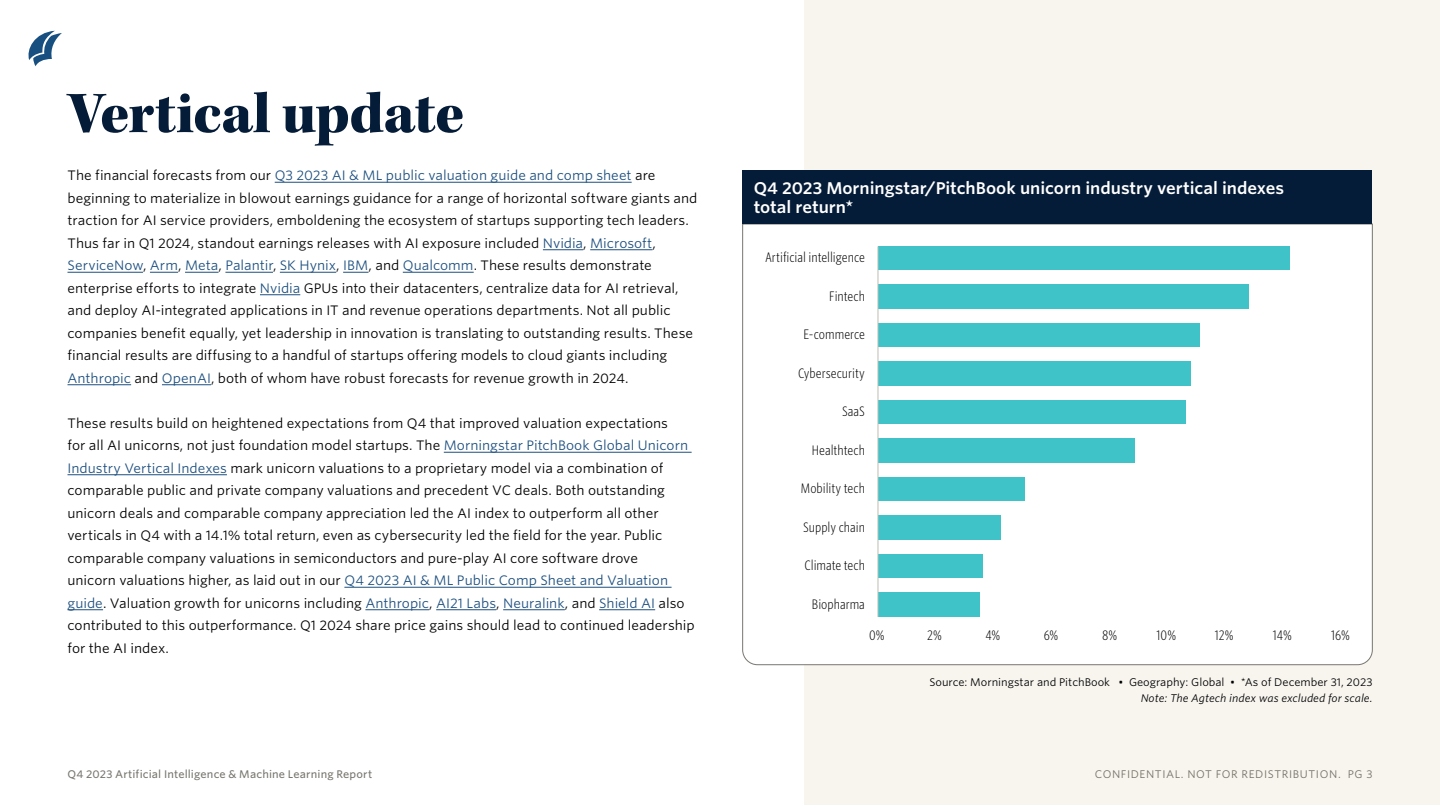
<style>
.page{position:relative;width:1440px;height:810px;background:#fff}
.page>*{position:absolute;margin:0;border:0;box-sizing:border-box;transform-origin:0 0}
.ETR_H1{font:60px "Kepler Std Black Subh";letter-spacing:-.005em;color:#051c38}
.ETR_Chart_title{font:600 16.25px/18.8px "Whitney S Sm";letter-spacing:-.005em;color:#fff}
.ETR_Body_copy{font:13.12px/22.5px "Whitney S Sm";color:#000}
.t1{font:300 13.12px "Whitney Cond S Sm";color:#000}
.ETR_Source_tag{font:10.62px "Whitney S Sm";color:#000}
.t2{font:500 10.62px "Whitney S Sm";letter-spacing:.01em;color:#78766f}
.ETR_Source_tag-2{font:italic 10.62px "Whitney S Sm";color:#000}
.t3{font:10.62px "Whitney S Sm";letter-spacing:.055em;color:#78766f}
.s1{color:#1d5080}
</style>
<div class="page">
<svg style="left:28px;top:31px;width:34px;height:35px"></svg>
<hr style="left:275px;top:182px;width:357px;height:1px;background:#1d5080">
<hr style="left:543px;top:250px;width:40px;height:1px;background:#1d5080">
<hr style="left:590px;top:250px;width:63px;height:1px;background:#1d5080">
<hr style="left:68px;top:272px;width:75px;height:1px;background:#1d5080">
<svg style="left:150px;top:272px;width:28px;height:1px"></svg>
<hr style="left:185px;top:272px;width:34px;height:1px;background:#1d5080">
<hr style="left:225px;top:272px;width:48px;height:1px;background:#1d5080">
<hr style="left:280px;top:272px;width:56px;height:1px;background:#1d5080">
<svg style="left:343px;top:272px;width:26px;height:1px"></svg>
<hr style="left:403px;top:272px;width:71px;height:1px;background:#1d5080">
<hr style="left:260px;top:295px;width:40px;height:1px;background:#1d5080">
<hr style="left:68px;top:385px;width:63px;height:1px;background:#1d5080">
<hr style="left:162px;top:385px;width:49px;height:1px;background:#1d5080">
<hr style="left:444px;top:452px;width:248px;height:1px;background:#1d5080">
<hr style="left:68px;top:475px;width:159px;height:1px;background:#1d5080">
<hr style="left:344px;top:587px;width:328px;height:1px;background:#1d5080">
<hr style="left:68px;top:610px;width:35px;height:1px;background:#1d5080">
<hr style="left:365px;top:610px;width:64px;height:1px;background:#1d5080">
<hr style="left:436px;top:610px;width:60px;height:1px;background:#1d5080">
<hr style="left:503px;top:610px;width:62px;height:1px;background:#1d5080">
<hr style="left:599px;top:610px;width:56px;height:1px;background:#1d5080">
<div style="left:804px;top:0;width:636px;height:805px;background:#f8f5ef"></div>
<div style="left:742px;top:224px;width:631px;height:441px;background:#fff"></div>
<div style="left:742px;top:170px;width:630px;height:54px;background:#051c38"></div>
<div style="left:878px;top:246px;width:412px;height:24px;background:#40c2c9"></div>
<div style="left:878px;top:284px;width:370px;height:25px;background:#40c2c9"></div>
<div style="left:878px;top:323px;width:321px;height:24px;background:#40c2c9"></div>
<div style="left:878px;top:361px;width:313px;height:25px;background:#40c2c9"></div>
<div style="left:878px;top:400px;width:307px;height:24px;background:#40c2c9"></div>
<div style="left:878px;top:438px;width:257px;height:25px;background:#40c2c9"></div>
<div style="left:878px;top:477px;width:147px;height:24px;background:#40c2c9"></div>
<div style="left:878px;top:515px;width:122px;height:25px;background:#40c2c9"></div>
<div style="left:878px;top:554px;width:104px;height:24px;background:#40c2c9"></div>
<div style="left:878px;top:592px;width:102px;height:25px;background:#40c2c9"></div>
<hr style="left:878px;top:246px;width:1px;height:371px;background:#c0bcb2">
<p class="ETR_H1" style="left:68px;top:79px;width:398px">Vertical update</p>
<p class="ETR_Body_copy" style="left:67px;top:164px;width:632px">The financial forecasts from our <span class="s1">Q3 2023 AI &amp; ML public valuation guide and comp sheet</span> are beginning to materialize in blowout earnings guidance for a range of horizontal software giants and traction for AI service providers, emboldening the ecosystem of startups supporting tech leaders.<br>Thus far in Q1 2024, standout earnings releases with AI exposure included <span class="s1">Nvidia</span>, <span class="s1">Microsoft</span>, <span class="s1">ServiceNow</span>, <span class="s1">Arm</span>, <span class="s1">Meta</span>, <span class="s1">Palantir</span>, <span class="s1">SK Hynix</span>, <span class="s1">IBM</span>, and <span class="s1">Qualcomm</span>. These results demonstrate enterprise efforts to integrate <span class="s1">Nvidia</span> GPUs into their datacenters, centralize data for AI retrieval, and deploy AI-integrated applications in IT and revenue operations departments. Not all public companies benefit equally, yet leadership in innovation is translating to outstanding results. These financial results are diffusing to a handful of startups offering models to cloud giants including <span class="s1">Anthropic</span> and <span class="s1">OpenAI</span>, both of whom have robust forecasts for revenue growth in 2024.</p>
<p class="ETR_Body_copy" style="left:67px;top:412px;width:629px">These results build on heightened expectations from Q4 that improved valuation expectations<br>for all AI unicorns, not just foundation model startups. The <span class="s1">Morningstar PitchBook Global Unicorn Industry Vertical Indexes</span> mark unicorn valuations to a proprietary model via a combination of comparable public and private company valuations and precedent VC deals. Both outstanding unicorn deals and comparable company appreciation led the AI index to outperform all other verticals in Q4 with a 14.1% total return, even as cybersecurity led the field for the year. Public comparable company valuations in semiconductors and pure-play AI core software drove<br>unicorn valuations higher, as laid out in our <span class="s1">Q4 2023 AI &amp; ML Public Comp Sheet and Valuation guide</span>. Valuation growth for unicorns including <span class="s1">Anthropic</span>, <span class="s1">AI21 Labs</span>, <span class="s1">Neuralink</span>, and <span class="s1">Shield AI</span> also contributed to this outperformance. Q1 2024 share price gains should lead to continued leadership for the AI index.</p>
<p class="ETR_Chart_title" style="left:754px;top:178px;width:532px">Q4 2023 Morningstar/PitchBook unicorn industry vertical indexes total return*</p>
<p class="t1" style="left:765px;top:249px;width:102px">Artificial intelligence</p>
<p class="t1" style="left:829px;top:288px;width:37px">Fintech</p>
<p class="t1" style="left:803px;top:326px;width:63px">E-commerce</p>
<p class="t1" style="left:798px;top:365px;width:68px">Cybersecurity</p>
<p class="t1" style="left:842px;top:403px;width:24px">SaaS</p>
<p class="t1" style="left:812px;top:442px;width:55px">Healthtech</p>
<p class="t1" style="left:801px;top:480px;width:66px">Mobility tech</p>
<p class="t1" style="left:803px;top:519px;width:63px">Supply chain</p>
<p class="t1" style="left:805px;top:557px;width:62px">Climate tech</p>
<p class="t1" style="left:812px;top:596px;width:55px">Biopharma</p>
<p class="t1" style="left:869px;top:626px;width:17px">0%</p>
<p class="t1" style="left:927px;top:626px;width:16px">2%</p>
<p class="t1" style="left:986px;top:626px;width:16px">4%</p>
<p class="t1" style="left:1044px;top:626px;width:16px">6%</p>
<p class="t1" style="left:1102px;top:626px;width:17px">8%</p>
<p class="t1" style="left:1156px;top:626px;width:21px">10%</p>
<p class="t1" style="left:1215px;top:626px;width:20px">12%</p>
<p class="t1" style="left:1273px;top:626px;width:20px">14%</p>
<p class="t1" style="left:1331px;top:626px;width:20px">16%</p>
<p class="ETR_Source_tag" style="left:929px;top:675px;width:445px">Source: Morningstar and PitchBook • Geography: Global • *As of December 31, 2023</p>
<p class="ETR_Source_tag-2" style="left:1141px;top:691px;width:233px">Note: The Agtech index was excluded for scale.</p>
<p class="t2" style="left:68px;top:767px;width:306px">Q4 2023 Artificial Intelligence &amp; Machine Learning Report</p>
<p class="t3" style="left:1095px;top:767px;width:279px">CONFIDENTIAL. NOT FOR REDISTRIBUTION. PG 3</p>
</div>
